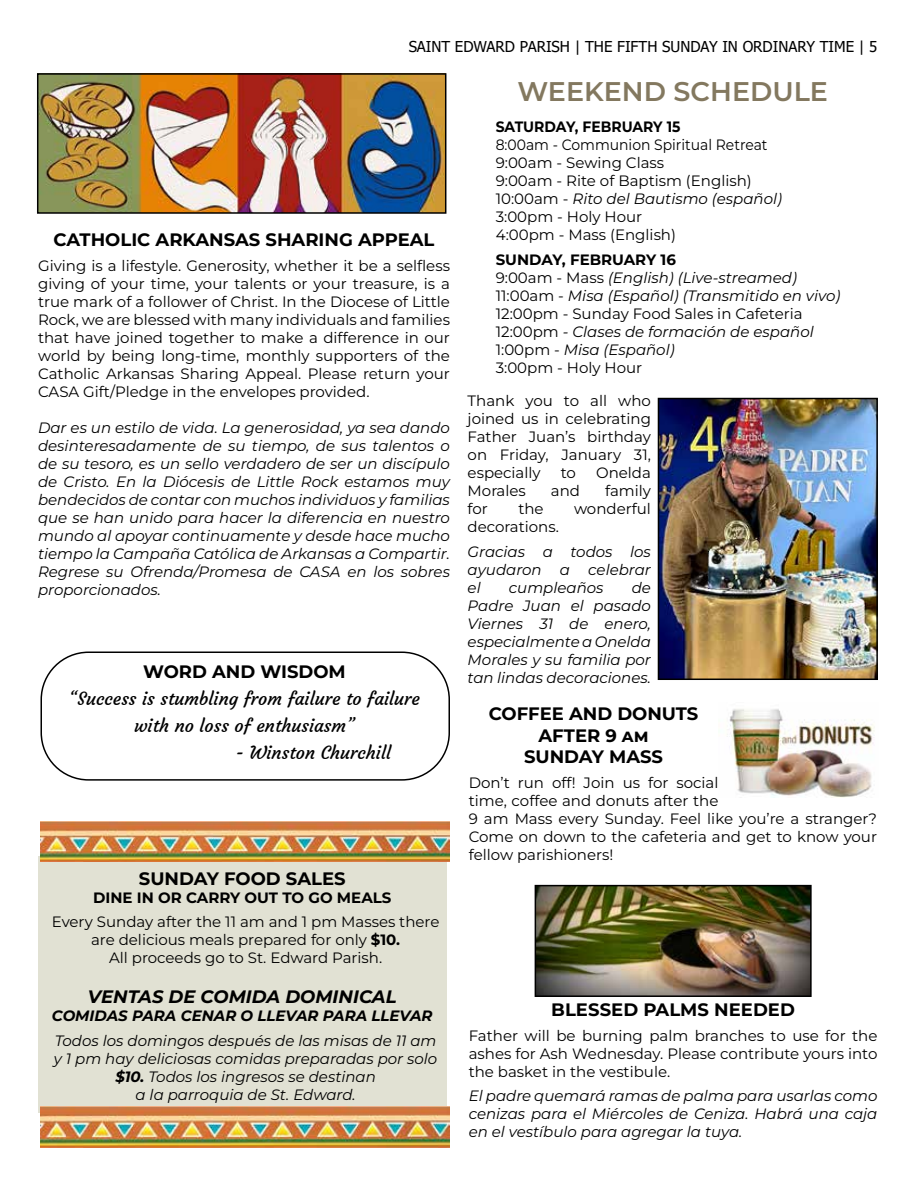
<style>
.page{position:relative;width:918px;height:1188px;background:#fff}
.page>*{position:absolute;margin:0;border:0;box-sizing:border-box;transform-origin:0 0}
.t1{font:600 27px "Montserrat";color:#83785f}
.t2{font:700 18px/21.6px "Montserrat";color:#000;text-align:center}
.t3{font:18px/27px "Courgette";color:#000;text-align:center}
.t4{font:italic 700 18px "Montserrat";color:#000}
.t5{font:italic 15px/18px "Montserrat";color:#000;text-align:justify}
.t6{font:15px/18px "Montserrat";color:#000;text-align:justify}
.t7{font:15px/18px "Montserrat";color:#000;scale:.93 1}
.t8{font:15px "Tahoma";color:#000}
.t9{font:italic 700 15px "Montserrat";color:#000}
.t10{font:700 15px "Montserrat";color:#000}
.t11{font:700 15px "Montserrat";color:#000;scale:.93 1}
.s1{font-weight:700}
.s2{font-style:italic}
.s3{font-weight:700;font-style:normal}
.s4{font-style:normal}
</style>
<div class="page">
<img style="left:729px;top:709px;width:146px;height:88px">
<div style="left:38px;top:856px;width:408px;height:257px;background:#e1e1d3"></div>
<img style="left:40px;top:1107px;width:409px;height:40px">
<img style="left:40px;top:821px;width:409px;height:40px">
<img style="left:538px;top:888px;width:271px;height:106px">
<div style="left:535px;top:885px;width:277px;height:112px;border:2px solid #000"></div>
<div style="left:40px;top:652px;width:410px;height:129px;border:2px solid #000;border-radius:47px"></div>
<img style="left:40px;top:76px;width:403px;height:135px">
<div style="left:37px;top:73px;width:409px;height:141px;border:2px solid #000"></div>
<img style="left:661px;top:401px;width:214px;height:276px">
<div style="left:658px;top:398px;width:220px;height:282px;border:2px solid #000"></div>
<p class="t8" style="left:409px;top:36px;width:470px">SAINT EDWARD PARISH | THE FIFTH SUNDAY IN ORDINARY TIME | 5</p>
<p class="t2" style="left:54px;top:228px;width:382px">CATHOLIC ARKANSAS SHARING APPEAL</p>
<p class="t6" style="left:38px;top:256px;width:413px">Giving is a lifestyle. Generosity, whether it be a selfless giving of your time, your talents or your treasure, is a true mark of a follower of Christ. In the Diocese of Little Rock, we are blessed with many individuals and families that have joined together to make a difference in our world by being long-time, monthly supporters of the Catholic Arkansas Sharing Appeal. Please return your CASA Gift/Pledge in the envelopes provided.</p>
<p class="t5" style="left:38px;top:418px;width:413px">Dar es un estilo de vida. La generosidad, ya sea dando desinteresadamente de su tiempo, de sus talentos o de su tesoro, es un sello verdadero de ser un discípulo de Cristo. En la Diócesis de Little Rock estamos muy bendecidos de contar con muchos individuos y familias que se han unido para hacer la diferencia en nuestro mundo al apoyar continuamente y desde hace mucho tiempo la Campaña Católica de Arkansas a Compartir.<br>Regrese su Ofrenda/Promesa de CASA en los sobres proporcionados.</p>
<p class="t2" style="left:143px;top:660px;width:204px">WORD AND WISDOM</p>
<p class="t3" style="left:69px;top:685px;width:353px">“Success is stumbling from failure to failure with no loss of enthusiasm”</p>
<p class="t3" style="left:236px;top:739px;width:157px">- Winston Churchill</p>
<p class="t2" style="left:139px;top:867px;width:208px">SUNDAY FOOD SALES</p>
<p class="t10" style="left:93px;top:887px;width:300px">DINE IN OR CARRY OUT TO GO MEALS</p>
<p class="t6" style="left:52px;top:913px;width:389px;text-align:center">Every Sunday after the 11 am and 1 pm Masses there are delicious meals prepared for only <span class="s1">$10.<br></span>All proceeds go to St. Edward Parish.</p>
<p class="t4" style="left:88px;top:984px;width:310px">VENTAS DE COMIDA DOMINICAL</p>
<p class="t9" style="left:52px;top:1006px;width:382px">COMIDAS PARA CENAR O LLEVAR PARA LLEVAR</p>
<p class="t5" style="left:54px;top:1031px;width:385px;text-align:center">Todos los domingos después de las misas de 11 am y 1 pm hay deliciosas comidas preparadas por solo <span class="s1">$10.</span> Todos los ingresos se destinan<br>a la parroquia de St. Edward.</p>
<h1 class="t1" style="left:518px;top:74px;width:312px">WEEKEND SCHEDULE</h1>
<p class="t11" style="left:496px;top:117px;width:200px">SATURDAY, FEBRUARY 15</p>
<p class="t7" style="left:496px;top:135px;width:309px">8:00am - Communion Spiritual Retreat<br>9:00am - Sewing Class<br>9:00am - Rite of Baptism (English)<br>10:00am - <span class="s2">Rito del Bautismo (español)<br></span>3:00pm - Holy Hour<br>4:00pm - Mass (English)</p>
<p class="t5" style="left:496px;top:250px;width:346px;text-align:left"><span class="s3">SUNDAY, FEBRUARY 16<br></span><span class="s4">9:00am - Mass</span> (English) (Live-streamed)<br><span class="s4">11:00am -</span> Misa (Español) (Transmitido en vivo)<br><span class="s4">12:00pm - Sunday Food Sales in Cafeteria<br>12:00pm</span> - Clases de formación de español<br><span class="s4">1:00pm -</span> Misa (Español)<br><span class="s4">3:00pm - Holy Hour</span></p>
<p class="t6" style="left:468px;top:391px;width:185px">Thank you to all who joined us in celebrating Father Juan’s birthday on Friday, January 31, especially</p>
<p class="t6" style="left:561px;top:463px;width:17px">to</p>
<p class="t6" style="left:596px;top:463px;width:56px">Onelda</p>
<p class="t6" style="left:468px;top:481px;width:60px">Morales</p>
<p class="t6" style="left:551px;top:481px;width:31px">and</p>
<p class="t6" style="left:605px;top:481px;width:47px">family</p>
<p class="t6" style="left:468px;top:499px;width:22px">for</p>
<p class="t6" style="left:518px;top:499px;width:27px">the</p>
<p class="t6" style="left:574px;top:499px;width:78px">wonderful</p>
<p class="t6" style="left:468px;top:517px;width:93px">decorations.</p>
<p class="t5" style="left:468px;top:542px;width:185px">Gracias a todos los ayudaron a celebrar el</p>
<p class="t5" style="left:468px;top:578px;width:185px;text-indent:164px">de Padre Juan el pasado Viernes 31 de enero, especialmente a Onelda Morales y su familia por tan lindas decoraciones.</p>
<p class="t5" style="left:509px;top:578px;width:96px">cumpleaños</p>
<p class="t2" style="left:489px;top:702px;width:211px">COFFEE AND DONUTS<br>AFTER 9 am<br>SUNDAY MASS</p>
<p class="t6" style="left:469px;top:773px;width:410px;text-align:left">Don’t run off! Join us for social<br>time, coffee and donuts after the<br>9 am Mass every Sunday. Feel like you’re a stranger?<br>Come on down to the cafeteria and get to know your fellow parishioners!</p>
<p class="t2" style="left:551px;top:998px;width:245px">BLESSED PALMS NEEDED</p>
<p class="t6" style="left:469px;top:1026px;width:410px">Father will be burning palm branches to use for the ashes for Ash Wednesday. Please contribute yours into the basket in the vestibule.</p>
<p class="t5" style="left:469px;top:1087px;width:410px">El padre quemará ramas de palma para usarlas como cenizas para el Miércoles de Ceniza. Habrá una caja en el vestíbulo para agregar la tuya.</p>
</div>
